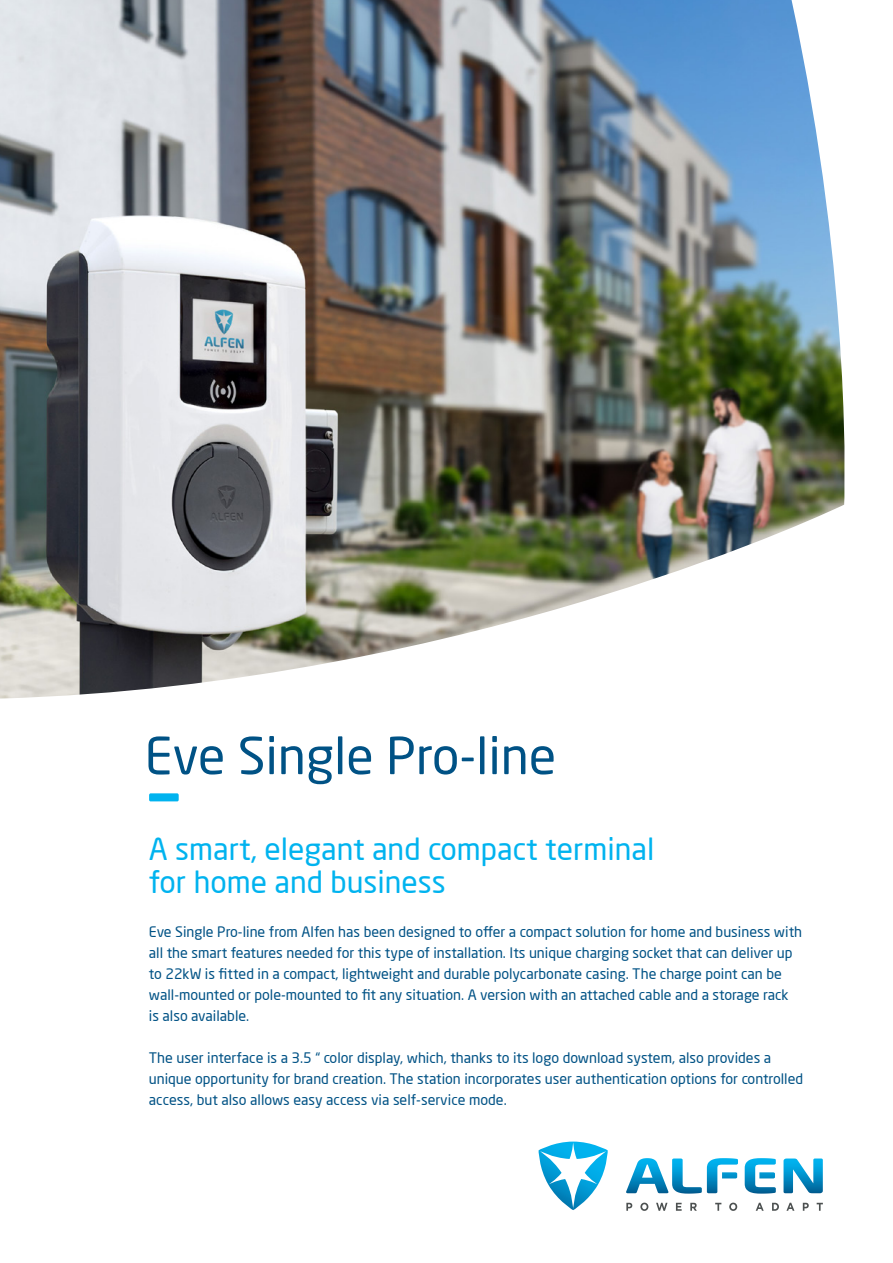
<style>
.page{position:relative;width:893px;height:1263px;background:#fff}
.page>*{position:absolute;margin:0;border:0;box-sizing:border-box;transform-origin:0 0}
.t1{font:108.75px "Neo Sans Pro";color:#00b3ef;scale:.8 1}
.t2{font:50.25px "Neo Sans Pro";color:#005285}
.t3{font:30px "Neo Sans Pro";color:#00b3ef}
.t4{font:14.25px/21px "Neo Sans Pro";color:#005285}
</style>
<div class="page">
<img style="left:0;top:0;width:845px;height:699px">
<svg style="left:783px;top:1158px;width:40px;height:35px"></svg>
<svg style="left:626px;top:1158px;width:112px;height:35px"></svg>
<svg style="left:745px;top:1158px;width:31px;height:35px"></svg>
<svg style="left:539px;top:1141px;width:69px;height:69px"></svg>
<svg style="left:626px;top:1203px;width:6px;height:8px"></svg>
<svg style="left:640px;top:1202px;width:8px;height:9px"></svg>
<svg style="left:656px;top:1203px;width:11px;height:8px"></svg>
<svg style="left:676px;top:1203px;width:6px;height:8px"></svg>
<svg style="left:690px;top:1203px;width:7px;height:8px"></svg>
<svg style="left:715px;top:1203px;width:6px;height:8px"></svg>
<svg style="left:729px;top:1202px;width:8px;height:9px"></svg>
<svg style="left:756px;top:1203px;width:8px;height:8px"></svg>
<svg style="left:772px;top:1203px;width:7px;height:8px"></svg>
<svg style="left:786px;top:1203px;width:8px;height:8px"></svg>
<svg style="left:803px;top:1203px;width:6px;height:8px"></svg>
<svg style="left:817px;top:1203px;width:6px;height:8px"></svg>
<p class="t2" style="left:145px;top:725px;width:413px">Eve Single Pro-line</p>
<p class="t1" style="left:150px;top:722px;width:35px">–</p>
<p class="t3" style="left:149px;top:830px;width:507px">A smart, elegant and compact terminal</p>
<p class="t3" style="left:149px;top:863px;width:299px">for home and business</p>
<p class="t4" style="left:149px;top:921px;width:655px">Eve Single Pro-line from Alfen has been designed to offer a compact solution for home and business with all the smart features needed for this type of installation. Its unique charging socket that can deliver up to 22kW is fitted in a compact, lightweight and durable polycarbonate casing. The charge point can be wall-mounted or pole-mounted to fit any situation. A version with an attached cable and a storage rack is also available.</p>
<p class="t4" style="left:149px;top:1047px;width:656px">The user interface is a 3.5 “ color display, which, thanks to its logo download system, also provides a unique opportunity for brand creation. The station incorporates user authentication options for controlled access, but also allows easy access via self-service mode.</p>
</div>
